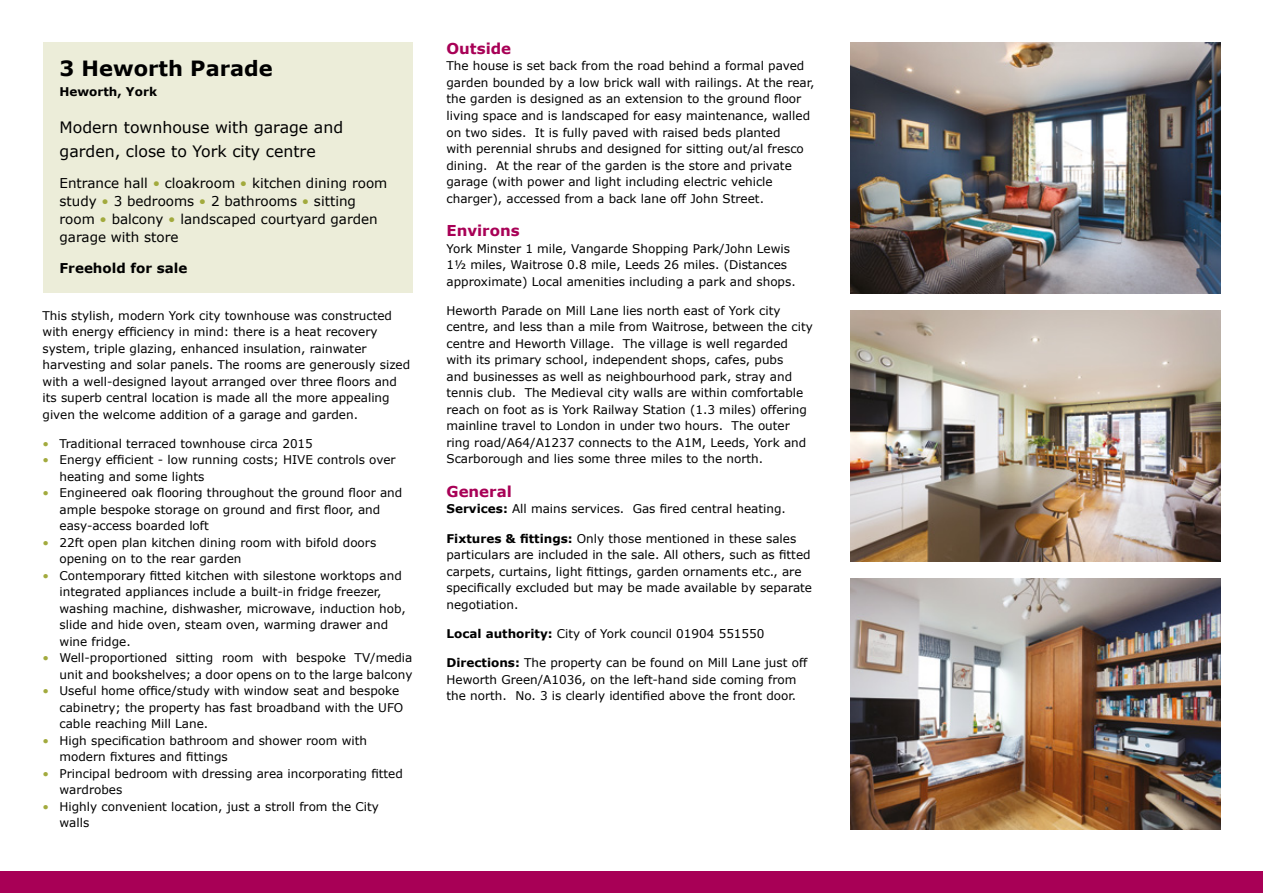
<style>
.page{position:relative;width:1263px;height:893px;background:#fff}
.page>*{position:absolute;margin:0;border:0;box-sizing:border-box;transform-origin:0 0}
.t1{font:700 21px "Verdana";color:#000}
.t2{font:15.75px/24px "Verdana";color:#000}
.t3{font:700 15px "Verdana";color:#a80056}
.t4{font:13.5px/18px "Verdana";color:#000}
.t5{font:700 13.5px "Verdana";color:#000}
.t6{font:12px/16.5px "Verdana";color:#000}
.t7{font:700 12px "Verdana";color:#000}
.s1{color:#a2aa3d}
.s2{font-weight:700}
</style>
<div class="page">
<div style="left:0;top:872px;width:1263px;height:21px;background:#a80056"></div>
<div style="left:43px;top:43px;width:369px;height:250px;background:#ecedd9"></div>
<img style="left:850px;top:43px;width:370px;height:250px">
<img style="left:850px;top:310px;width:370px;height:251px">
<img style="left:850px;top:578px;width:370px;height:251px">
<h1 class="t1" style="left:60px;top:54px;width:215px">3 Heworth Parade</h1>
<p class="t7" style="left:60px;top:84px;width:99px">Heworth, York</p>
<h2 class="t2" style="left:60px;top:116px;width:285px">Modern townhouse with garage and garden, close to York city centre</h2>
<p class="t4" style="left:60px;top:174px;width:329px">Entrance hall <span class="s1">•</span> cloakroom <span class="s1">•</span> kitchen dining room study <span class="s1">•</span> 3 bedrooms <span class="s1">•</span> 2 bathrooms <span class="s1">•</span> sitting room <span class="s1">•</span> balcony <span class="s1">•</span> landscaped courtyard garden garage with store</p>
<p class="t5" style="left:60px;top:259px;width:129px">Freehold for sale</p>
<p class="t6" style="left:43px;top:307px;width:369px">This stylish, modern York city townhouse was constructed with energy efficiency in mind: there is a heat recovery system, triple glazing, enhanced insulation, rainwater harvesting and solar panels. The rooms are generously sized with a well-designed layout arranged over three floors and its superb central location is made all the more appealing given the welcome addition of a garage and garden.</p>
<p class="t6" style="left:43px;top:435px;width:272px"><span class="s1">•</span> Traditional terraced townhouse circa 2015</p>
<p class="t6" style="left:60px;top:452px;width:338px;text-indent:-17px"><span class="s1">•</span> Energy efficient - low running costs; HIVE controls over heating and some lights</p>
<p class="t6" style="left:60px;top:485px;width:344px;text-indent:-17px"><span class="s1">•</span> Engineered oak flooring throughout the ground floor and ample bespoke storage on ground and first floor, and easy-access boarded loft</p>
<p class="t6" style="left:60px;top:534px;width:318px;text-indent:-17px"><span class="s1">•</span> 22ft open plan kitchen dining room with bifold doors opening on to the rear garden</p>
<p class="t6" style="left:60px;top:567px;width:348px;text-indent:-17px"><span class="s1">•</span> Contemporary fitted kitchen with silestone worktops and integrated appliances include a built-in fridge freezer, washing machine, dishwasher, microwave, induction hob, slide and hide oven, steam oven, warming drawer and wine fridge.</p>
<p class="t6" style="left:43px;top:650px;width:371px;text-align:right"><span class="s1">•</span> Well-proportioned sitting room with bespoke TV/media unit and bookshelves; a door opens on to the large balcony</p>
<p class="t6" style="left:60px;top:683px;width:345px;text-indent:-17px"><span class="s1">•</span> Useful home office/study with window seat and bespoke cabinetry; the property has fast broadband with the UFO cable reaching Mill Lane.</p>
<p class="t6" style="left:60px;top:732px;width:309px;text-indent:-17px"><span class="s1">•</span> High specification bathroom and shower room with modern fixtures and fittings</p>
<p class="t6" style="left:60px;top:765px;width:345px;text-indent:-17px"><span class="s1">•</span> Principal bedroom with dressing area incorporating fitted wardrobes</p>
<p class="t6" style="left:60px;top:798px;width:321px;text-indent:-17px"><span class="s1">•</span> Highly convenient location, just a stroll from the City walls</p>
<p class="t3" style="left:446px;top:39px;width:66px">Outside</p>
<p class="t6" style="left:446px;top:58px;width:370px">The house is set back from the road behind a formal paved garden bounded by a low brick wall with railings. At the rear, the garden is designed as an extension to the ground floor living space and is landscaped for easy maintenance, walled on two sides. It is fully paved with raised beds planted<br>with perennial shrubs and designed for sitting out/al fresco dining. At the rear of the garden is the store and private garage (with power and light including electric vehicle charger), accessed from a back lane off John Street.</p>
<p class="t3" style="left:446px;top:221px;width:75px">Environs</p>
<p class="t6" style="left:446px;top:240px;width:351px">York Minster 1 mile, Vangarde Shopping Park/John Lewis<br>1½ miles, Waitrose 0.8 mile, Leeds 26 miles. (Distances approximate) Local amenities including a park and shops.</p>
<p class="t6" style="left:446px;top:302px;width:368px">Heworth Parade on Mill Lane lies north east of York city centre, and less than a mile from Waitrose, between the city centre and Heworth Village. The village is well regarded with its primary school, independent shops, cafes, pubs<br>and businesses as well as neighbourhood park, stray and tennis club. The Medieval city walls are within comfortable reach on foot as is York Railway Station (1.3 miles) offering mainline travel to London in under two hours. The outer ring road/A64/A1237 connects to the A1M, Leeds, York and Scarborough and lies some three miles to the north.</p>
<p class="t3" style="left:446px;top:482px;width:67px">General</p>
<p class="t6" style="left:446px;top:501px;width:341px"><span class="s2">Services:</span> All mains services. Gas fired central heating.</p>
<p class="t6" style="left:446px;top:530px;width:367px"><span class="s2">Fixtures &amp; fittings:</span> Only those mentioned in these sales particulars are included in the sale. All others, such as fitted carpets, curtains, light fittings, garden ornaments etc., are specifically excluded but may be made available by separate negotiation.</p>
<p class="t6" style="left:446px;top:625px;width:319px"><span class="s2">Local authority:</span> City of York council 01904 551550</p>
<p class="t6" style="left:446px;top:655px;width:362px"><span class="s2">Directions:</span> The property can be found on Mill Lane just off<br>Heworth Green/A1036, on the left-hand side coming from the north. No. 3 is clearly identified above the front door.</p>
</div>
